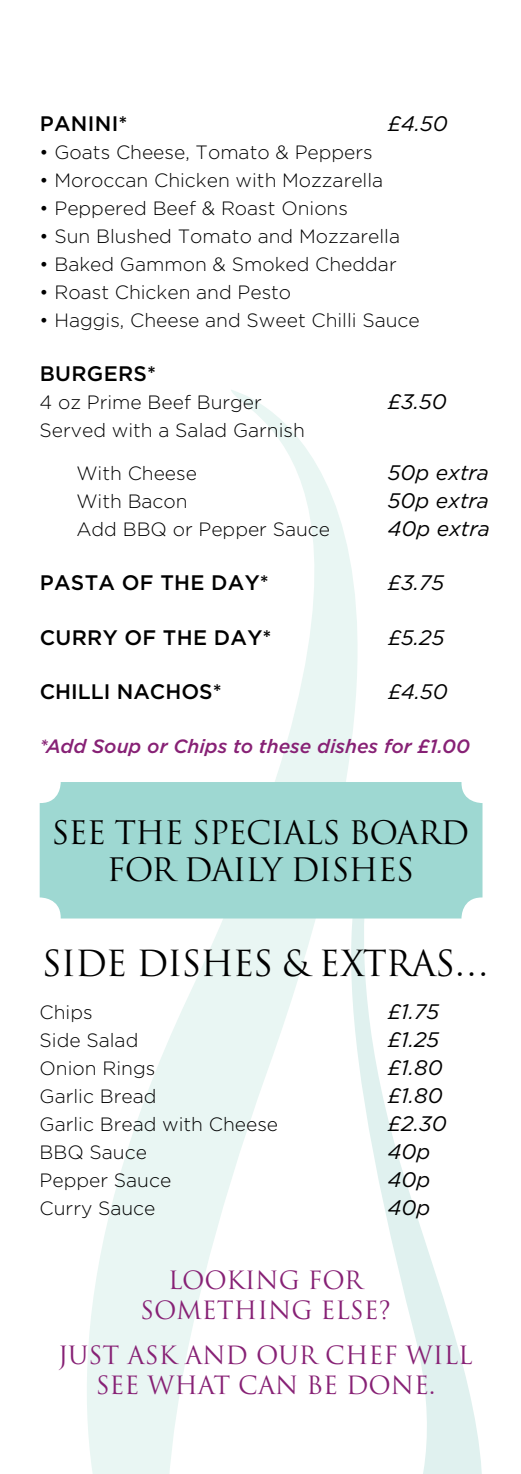
<style>
.page{position:relative;width:521px;height:1474px;background:#fff}
.page>*{position:absolute;margin:0;border:0;box-sizing:border-box;transform-origin:0 0}
.t1{font:35px "Trajan";letter-spacing:-.03em;color:#000}
.t2{font:31.5px "Trajan";letter-spacing:-.04em;color:#000}
.t3{font:24.5px/29.8px "Trajan";color:#872175;text-align:center}
.t4{font:italic 21px "Gotham";color:#000}
.t5{font:500 21px "Gotham";color:#000}
.t6{font:300 19.25px "Gotham";color:#000}
.t7{font:italic 500 19.25px "Gotham";color:#872175}
</style>
<div class="page">
<svg style="left:231px;top:390px;width:127px;height:392px"></svg>
<svg style="left:39px;top:803px;width:444px;height:670px"></svg>
<div style="left:41px;top:783px;width:441px;height:134px;background:#9ed8d2;border-radius:21px"></div>
<div style="left:40px;top:782px;width:442px;height:136px;border:2px solid #9ed8d2;border-radius:21px"></div>
<p class="t5" style="left:40px;top:111px;width:14px">PANINI</p>
<p class="t5" style="left:118px;top:111px;width:11px">*</p>
<p class="t4" style="left:388px;top:112px;width:61px">£4.50</p>
<p class="t6" style="left:40px;top:141px;width:335px">• Goats Cheese, Tomato &amp; Peppers</p>
<p class="t6" style="left:40px;top:169px;width:345px">• Moroccan Chicken with Mozzarella</p>
<p class="t6" style="left:40px;top:197px;width:310px">• Peppered Beef &amp; Roast Onions</p>
<p class="t6" style="left:40px;top:225px;width:362px">• Sun Blushed Tomato and Mozzarella</p>
<p class="t6" style="left:40px;top:253px;width:359px">• Baked Gammon &amp; Smoked Cheddar</p>
<p class="t6" style="left:40px;top:281px;width:253px">• Roast Chicken and Pesto</p>
<p class="t6" style="left:40px;top:309px;width:382px">• Haggis, Cheese and Sweet Chilli Sauce</p>
<p class="t5" style="left:40px;top:362px;width:79px">BURGERS</p>
<p class="t5" style="left:147px;top:362px;width:11px">*</p>
<p class="t6" style="left:40px;top:392px;width:224px">4 oz Prime Beef Burger</p>
<p class="t4" style="left:388px;top:390px;width:60px">£3.50</p>
<p class="t6" style="left:40px;top:420px;width:267px">Served with a Salad Garnish</p>
<p class="t6" style="left:76px;top:463px;width:122px">With Cheese</p>
<p class="t4" style="left:388px;top:461px;width:102px">50p extra</p>
<p class="t6" style="left:76px;top:491px;width:113px">With Bacon</p>
<p class="t4" style="left:388px;top:489px;width:102px">50p extra</p>
<p class="t6" style="left:76px;top:519px;width:255px">Add BBQ or Pepper Sauce</p>
<p class="t4" style="left:388px;top:517px;width:103px">40p extra</p>
<p class="t5" style="left:40px;top:571px;width:16px">PASTA</p>
<p class="t5" style="left:122px;top:571px;width:54px">OF THE</p>
<p class="t5" style="left:211px;top:571px;width:59px">DAY*</p>
<p class="t4" style="left:388px;top:571px;width:58px">£3.75</p>
<p class="t5" style="left:40px;top:625px;width:139px">CURRY OF THE</p>
<p class="t5" style="left:214px;top:625px;width:59px">DAY*</p>
<p class="t4" style="left:388px;top:625px;width:58px">£5.25</p>
<p class="t5" style="left:40px;top:679px;width:184px">CHILLI NACHOS*</p>
<p class="t4" style="left:388px;top:680px;width:61px">£4.50</p>
<p class="t7" style="left:40px;top:735px;width:432px">*Add Soup or Chips to these dishes for £1.00</p>
<h2 class="t2" style="left:52px;top:814px;width:86px">SEE THE</h2>
<h2 class="t2" style="left:192px;top:814px;width:36px">SPECIALS</h2>
<h2 class="t2" style="left:349px;top:814px;width:73px">BOARD</h2>
<h2 class="t2" style="left:107px;top:850px;width:124px">FOR DAILY</h2>
<h2 class="t2" style="left:291px;top:850px;width:47px">DISHES</h2>
<h1 class="t1" style="left:42px;top:942px;width:449px">SIDE DISHES &amp; EXTRAS…</h1>
<p class="t6" style="left:40px;top:1001px;width:55px">Chips</p>
<p class="t4" style="left:388px;top:999px;width:53px">£1.75</p>
<p class="t6" style="left:40px;top:1029px;width:100px">Side Salad</p>
<p class="t4" style="left:388px;top:1027px;width:53px">£1.25</p>
<p class="t6" style="left:40px;top:1057px;width:117px">Onion Rings</p>
<p class="t4" style="left:388px;top:1055px;width:56px">£1.80</p>
<p class="t6" style="left:40px;top:1085px;width:118px">Garlic Bread</p>
<p class="t4" style="left:388px;top:1083px;width:56px">£1.80</p>
<p class="t6" style="left:40px;top:1113px;width:240px">Garlic Bread with Cheese</p>
<p class="t4" style="left:388px;top:1111px;width:60px">£2.30</p>
<p class="t6" style="left:40px;top:1141px;width:109px">BBQ Sauce</p>
<p class="t4" style="left:388px;top:1139px;width:44px">40p</p>
<p class="t6" style="left:40px;top:1169px;width:133px">Pepper Sauce</p>
<p class="t4" style="left:388px;top:1167px;width:44px">40p</p>
<p class="t6" style="left:40px;top:1197px;width:117px">Curry Sauce</p>
<p class="t4" style="left:388px;top:1195px;width:44px">40p</p>
<p class="t3" style="left:140px;top:1265px;width:252px">LOOKING FOR<br>SOMETHING ELSE?</p>
<p class="t3" style="left:58px;top:1339px;width:416px">JUST ASK AND OUR CHEF WILL<br>SEE WHAT CAN BE DONE.</p>
</div>
